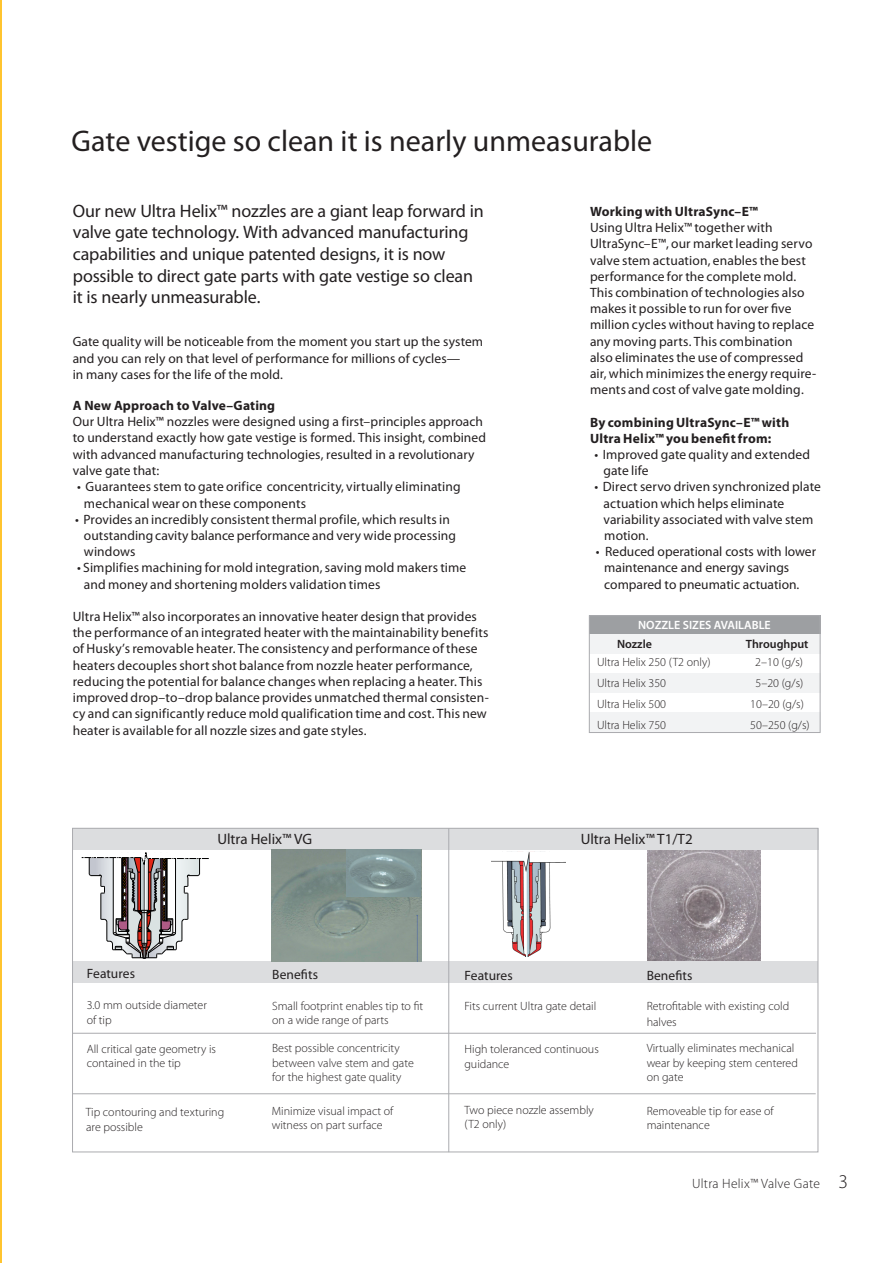
<style>
.page{position:relative;width:893px;height:1263px;background:#fff}
.page>*{position:absolute;margin:0;border:0;box-sizing:border-box;transform-origin:0 0}
.t1{font:30px "Myriad Pro";color:#231f20}
.t2{font:18px/21.6px "Myriad Pro";letter-spacing:-.01em;color:#231f20}
.t3{font:15px "Myriad Pro";color:#231f20}
.t4{font:13.5px/16.2px "Myriad Pro";letter-spacing:.01em;color:#231f20}
.t5{font:700 13.5px/16.2px "Myriad Pro";letter-spacing:.015em;color:#231f20}
.t6{font:300 13.5px "Myriad Pro";letter-spacing:.02em;color:#231f20}
.t7{font:300 12px/14.4px "Myriad Pro";color:#231f20}
.t8{font:600 12px "Myriad Pro";color:#fff}
.t9{font:600 12px "Myriad Pro";color:#231f20}
.s1{font-size:19.5px}
</style>
<div class="page">
<img style="left:647px;top:849px;width:114px;height:112px">
<div style="left:73px;top:828px;width:745px;height:21px;background:#dcdddf"></div>
<hr style="left:0;top:0;width:1px;height:1263px;background:#ffc42f">
<div style="left:73px;top:962px;width:745px;height:21px;background:#dcdddf"></div>
<hr style="left:73px;top:1033px;width:743px;height:1px;background:#aaabaf">
<svg style="left:81px;top:852px;width:128px;height:107px"></svg>
<img style="left:272px;top:849px;width:149px;height:113px">
<img style="left:347px;top:849px;width:73px;height:48px">
<hr style="left:72px;top:1093px;width:744px;height:1px;background:#aaabaf">
<hr style="left:448px;top:828px;width:1px;height:324px;background:#aaabaf">
<img style="left:491px;top:851px;width:75px;height:106px">
<div style="left:589px;top:615px;width:231px;height:19px;background:#9d9fa2"></div>
<div style="left:590px;top:635px;width:231px;height:19px;background:#f2f3f4"></div>
<div style="left:589px;top:673px;width:231px;height:19px;background:#f2f3f4"></div>
<div style="left:590px;top:713px;width:231px;height:19px;background:#f2f3f4"></div>
<div style="left:589px;top:615px;width:231px;height:118px;border:1px solid #aaabaf"></div>
<h1 class="t1" style="left:72px;top:123px;width:582px">Gate vestige so clean it is nearly unmeasurable</h1>
<p class="t2" style="left:73px;top:200px;width:413px">Our new Ultra Helix™ nozzles are a giant leap forward in valve gate technology. With advanced manufacturing capabilities and unique patented designs, it is now possible to direct gate parts with gate vestige so clean it is nearly unmeasurable.</p>
<p class="t4" style="left:73px;top:334px;width:412px">Gate quality will be noticeable from the moment you start up the system and you can rely on that level of performance for millions of cycles—<br>in many cases for the life of the mold.</p>
<p class="t5" style="left:73px;top:397px;width:204px">A New Approach to Valve–Gating</p>
<p class="t4" style="left:73px;top:413px;width:415px">Our Ultra Helix™ nozzles were designed using a first–principles approach to understand exactly how gate vestige is formed. This insight, combined with advanced manufacturing technologies, resulted in a revolutionary valve gate that:</p>
<p class="t4" style="left:84px;top:479px;width:378px;text-indent:-7px">• Guarantees stem to gate orifice concentricity, virtually eliminating mechanical wear on these components</p>
<p class="t4" style="left:84px;top:511px;width:374px;text-indent:-9px">• Provides an incredibly consistent thermal profile, which results in outstanding cavity balance performance and very wide processing windows</p>
<p class="t4" style="left:84px;top:560px;width:384px;text-indent:-7px">• Simplifies machining for mold integration, saving mold makers time and money and shortening molders validation times</p>
<p class="t4" style="left:73px;top:608px;width:418px">Ultra Helix™ also incorporates an innovative heater design that provides the performance of an integrated heater with the maintainability benefits of Husky’s removable heater. The consistency and performance of these heaters decouples short shot balance from nozzle heater performance, reducing the potential for balance changes when replacing a heater. This improved drop–to–drop balance provides unmatched thermal consisten&shy;cy and can significantly reduce mold qualification time and cost. This new heater is available for all nozzle sizes and gate styles.</p>
<p class="t5" style="left:590px;top:203px;width:170px">Working with UltraSync–E™</p>
<p class="t4" style="left:590px;top:219px;width:228px">Using Ultra Helix™ together with UltraSync–E™, our market leading servo valve stem actuation, enables the best performance for the complete mold.<br>This combination of technologies also makes it possible to run for over five million cycles without having to replace any moving parts. This combination also eliminates the use of compressed air, which minimizes the energy require&shy;ments and cost of valve gate molding.</p>
<p class="t5" style="left:590px;top:414px;width:201px">By combining UltraSync–E™ with<br>Ultra Helix™ you benefit from:</p>
<p class="t4" style="left:603px;top:446px;width:208px;text-indent:-9px">• Improved gate quality and extended gate life</p>
<p class="t4" style="left:603px;top:479px;width:219px;text-indent:-9px">• Direct servo driven synchronized plate actuation which helps eliminate variability associated with valve stem motion.</p>
<p class="t4" style="left:604px;top:543px;width:213px;text-indent:-9px">• Reduced operational costs with lower maintenance and energy savings compared to pneumatic actuation.</p>
<p class="t8" style="left:638px;top:617px;width:134px">NOZZLE SIZES AVAILABLE</p>
<p class="t9" style="left:617px;top:636px;width:36px">Nozzle</p>
<p class="t9" style="left:746px;top:636px;width:64px">Throughput</p>
<p class="t7" style="left:597px;top:655px;width:115px">Ultra Helix 250 (T2 only)</p>
<p class="t7" style="left:755px;top:655px;width:49px">2–10 (g/s)</p>
<p class="t7" style="left:597px;top:676px;width:71px">Ultra Helix 350</p>
<p class="t7" style="left:755px;top:676px;width:49px">5–20 (g/s)</p>
<p class="t7" style="left:597px;top:697px;width:71px">Ultra Helix 500</p>
<p class="t7" style="left:750px;top:697px;width:55px">10–20 (g/s)</p>
<p class="t7" style="left:597px;top:718px;width:71px">Ultra Helix 750</p>
<p class="t7" style="left:750px;top:718px;width:61px">50–250 (g/s)</p>
<p class="t3" style="left:217px;top:830px;width:96px">Ultra Helix™ VG</p>
<p class="t3" style="left:581px;top:829px;width:114px">Ultra Helix™ T1/T2</p>
<p class="t4" style="left:87px;top:965px;width:50px">Features</p>
<p class="t7" style="left:87px;top:998px;width:122px">3.0 mm outside diameter of tip</p>
<p class="t7" style="left:87px;top:1041px;width:131px">All critical gate geometry is contained in the tip</p>
<p class="t7" style="left:86px;top:1104px;width:140px;line-height:15px">Tip contouring and texturing are possible</p>
<p class="t4" style="left:272px;top:966px;width:47px">Benefits</p>
<p class="t7" style="left:272px;top:999px;width:152px">Small footprint enables tip to fit on a wide range of parts</p>
<p class="t7" style="left:272px;top:1041px;width:143px">Best possible concentricity between valve stem and gate for the highest gate quality</p>
<p class="t7" style="left:272px;top:1104px;width:123px">Minimize visual impact of witness on part surface</p>
<p class="t4" style="left:464px;top:967px;width:50px">Features</p>
<p class="t7" style="left:464px;top:999px;width:133px">Fits current Ultra gate detail</p>
<p class="t7" style="left:464px;top:1042px;width:136px">High toleranced continuous guidance</p>
<p class="t7" style="left:464px;top:1103px;width:131px">Two piece nozzle assembly (T2 only)</p>
<p class="t4" style="left:647px;top:967px;width:47px">Benefits</p>
<p class="t7" style="left:647px;top:997px;width:144px;line-height:16.2px">Retrofitable with existing cold halves</p>
<p class="t7" style="left:647px;top:1041px;width:153px">Virtually eliminates mechanical wear by keeping stem centered on gate</p>
<p class="t7" style="left:647px;top:1103px;width:129px">Removeable tip for ease of maintenance</p>
<p class="t6" style="left:692px;top:1175px;width:158px">Ultra Helix™ Valve Gate <span class="s1">3</span></p>
</div>
